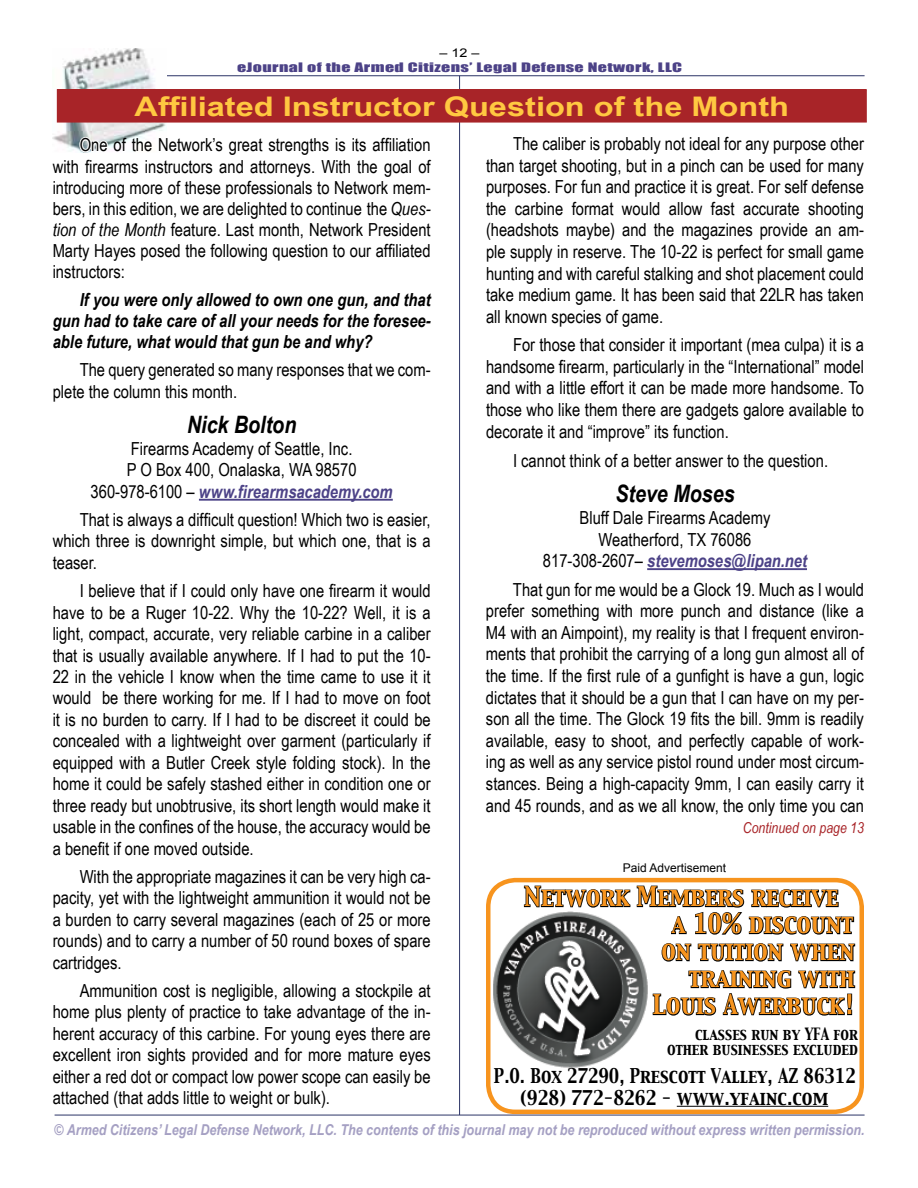
<style>
.page{position:relative;width:918px;height:1188px;background:#fff}
.page>*{position:absolute;margin:0;border:0;box-sizing:border-box;transform-origin:0 0}
.t1{font:700 27px "Arial Narrow";color:#ffc841;scale:1.47 1}
.t2{font:24px "Capitals";color:#f7941e;scale:.9 1}
.t3{font:24px "Capitals";color:#f7941e;scale:.89 1}
.t4{font:italic 700 24px "Arial Narrow";color:#000}
.t5{font:18px/21.6px "Arial Narrow";color:#000;text-align:justify}
.t6{font:italic 700 18px/21px "Arial Narrow";color:#000;text-align:justify}
.t7{font:18px/21.6px "Capitals";color:#000;text-align:center;scale:.87 1}
.t8{font:italic 700 15px "Arial Narrow";color:#a5a0c3}
.t9{font:15px/14.7px "Capitals";color:#000;text-align:right;scale:.86 1}
.t10{font:italic 15px "Arial Narrow";color:#a82428}
.t11{font:12px "Impact";letter-spacing:.02em;color:#4c4287;scale:1.5 1}
.t12{font:12px "Arial";color:#000}
.t13{font:12px "Arial";color:#000;scale:1.2 1}
.s1{font-style:italic}
.s2{font-weight:700;font-style:italic;color:#4c4287}
</style>
<div class="page">
<hr style="left:55px;top:1115px;width:810px;height:1px;background:#2c3466">
<hr style="left:459px;top:76px;width:1px;height:1039px;background:#2c3466">
<hr style="left:55px;top:75px;width:810px;height:1px;background:#2c3466">
<img style="left:53px;top:49px;width:113px;height:102px">
<div style="left:57px;top:90px;width:809px;height:32px;background:#a82428"></div>
<div style="left:57px;top:89px;width:810px;height:34px;border:1px solid #a82428"></div>
<hr style="left:199px;top:499px;width:194px;height:2px;background:#4c4287">
<svg style="left:78px;top:135px;width:32px;height:18px"></svg>
<hr style="left:647px;top:568px;width:160px;height:2px;background:#4c4287">
<img style="left:493px;top:928px;width:155px;height:140px">
<hr style="left:677px;top:1106px;width:151px;height:1px;background:#000">
<svg style="left:523px;top:880px;width:332px;height:56px"></svg>
<svg style="left:661px;top:943px;width:195px;height:19px"></svg>
<svg style="left:652px;top:970px;width:204px;height:46px"></svg>
<div style="left:486px;top:878px;width:378px;height:236px;border:4px solid #f7941e;border-radius:27px"></div>
<p class="t13" style="left:440px;top:47px;width:35px">– 12 –</p>
<p class="t11" style="left:237px;top:57px;width:298px">eJournal of the Armed Citizens’ Legal Defense Network, LLC</p>
<h1 class="t1" style="left:135px;top:86px;width:447px">Affiliated Instructor Question of the Month</h1>
<p class="t5" style="left:53px;top:134px;width:380px;line-height:21.1px;text-indent:27px">One of the Network’s great strengths is its affiliation with firearms instructors and attorneys. With the goal of introducing more of these professionals to Network mem&shy;bers, in this edition, we are delighted to continue the <span class="s1">Ques&shy;tion of the Month</span> feature. Last month, Network President Marty Hayes posed the following question to our affiliated instructors:</p>
<p class="t6" style="left:53px;top:288px;width:380px;text-indent:27px">If you were only allowed to own one gun, and that gun had to take care of all your needs for the foresee&shy;able future, what would that gun be and why?</p>
<p class="t5" style="left:53px;top:358px;width:379px;text-indent:27px">The query generated so many responses that we com&shy;plete the column this month.</p>
<h2 class="t4" style="left:187px;top:406px;width:111px">Nick Bolton</h2>
<p class="t5" style="left:91px;top:437px;width:304px;text-align:center">Firearms Academy of Seattle, Inc.<br>P O Box 400, Onalaska, WA 98570<br>360-978-6100 – <span class="s2">www.firearmsacademy.com</span></p>
<p class="t5" style="left:53px;top:508px;width:379px;text-indent:27px">That is always a difficult question! Which two is easier, which three is downright simple, but which one, that is a teaser.</p>
<p class="t5" style="left:53px;top:579px;width:380px;text-indent:27px">I believe that if I could only have one firearm it would have to be a Ruger 10-22. Why the 10-22? Well, it is a light, compact, accurate, very reliable carbine in a caliber that is usually available anywhere. If I had to put the 10- 22 in the vehicle I know when the time came to use it it would be there working for me. If I had to move on foot it is no burden to carry. If I had to be discreet it could be concealed with a lightweight over garment (particularly if equipped with a Butler Creek style folding stock). In the home it could be safely stashed either in condition one or three ready but unobtrusive, its short length would make it usable in the confines of the house, the accuracy would be a benefit if one moved outside.</p>
<p class="t5" style="left:53px;top:865px;width:380px;text-indent:27px">With the appropriate magazines it can be very high ca&shy;pacity, yet with the lightweight ammunition it would not be a burden to carry several magazines (each of 25 or more rounds) and to carry a number of 50 round boxes of spare cartridges.</p>
<p class="t5" style="left:53px;top:979px;width:380px;text-indent:27px">Ammunition cost is negligible, allowing a stockpile at home plus plenty of practice to take advantage of the in&shy;herent accuracy of this carbine. For young eyes there are excellent iron sights provided and for more mature eyes either a red dot or compact low power scope can easily be attached (that adds little to weight or bulk).</p>
<p class="t5" style="left:486px;top:132px;width:380px;text-indent:27px">The caliber is probably not ideal for any purpose other than target shooting, but in a pinch can be used for many purposes. For fun and practice it is great. For self defense the carbine format would allow fast accurate shooting (headshots maybe) and the magazines provide an am&shy;ple supply in reserve. The 10-22 is perfect for small game hunting and with careful stalking and shot placement could take medium game. It has been said that 22LR has taken all known species of game.</p>
<p class="t5" style="left:486px;top:333px;width:380px;text-indent:27px">For those that consider it important (mea culpa) it is a handsome firearm, particularly in the “International” model and with a little effort it can be made more handsome. To those who like them there are gadgets galore available to decorate it and “improve” its function.</p>
<p class="t5" style="left:513px;top:449px;width:317px">I cannot think of a better answer to the question.</p>
<h2 class="t4" style="left:615px;top:476px;width:121px">Steve Moses</h2>
<p class="t5" style="left:543px;top:506px;width:266px;text-align:center">Bluff Dale Firearms Academy<br>Weatherford, TX 76086<br>817-308-2607– <span class="s2">stevemoses@lipan.net</span></p>
<p class="t5" style="left:486px;top:578px;width:380px;text-indent:27px">That gun for me would be a Glock 19. Much as I would prefer something with more punch and distance (like a M4 with an Aimpoint), my reality is that I frequent environ&shy;ments that prohibit the carrying of a long gun almost all of the time. If the first rule of a gunfight is have a gun, logic dictates that it should be a gun that I can have on my per&shy;son all the time. The Glock 19 fits the bill. 9mm is readily available, easy to shoot, and perfectly capable of work&shy;ing as well as any service pistol round under most circum&shy;stances. Being a high-capacity 9mm, I can easily carry it and 45 rounds, and as we all know, the only time you can</p>
<p class="t10" style="left:743px;top:818px;width:123px">Continued on page 13</p>
<p class="t12" style="left:623px;top:861px;width:105px">Paid Advertisement</p>
<h2 class="t3" style="left:524px;top:880px;width:355px">Network Members receive</h2>
<h2 class="t2" style="left:672px;top:907px;width:203px">a 10% discount</h2>
<h2 class="t2" style="left:661px;top:934px;width:216px">on tuition when</h2>
<h2 class="t2" style="left:689px;top:961px;width:186px">training with</h2>
<h2 class="t2" style="left:653px;top:988px;width:226px">Louis Awerbuck!</h2>
<p class="t9" style="left:667px;top:1027px;width:223px">classes run by YFA for other businesses excluded</p>
<p class="t7" style="left:494px;top:1066px;width:417px">P.O. Box 27290, Prescott Valley, AZ 86312 (928) 772-8262 - www.yfainc.com</p>
<p class="t8" style="left:55px;top:1119px;width:812px">© Armed Citizens’ Legal Defense Network, LLC. The contents of this journal may not be reproduced without express written permission.</p>
</div>
